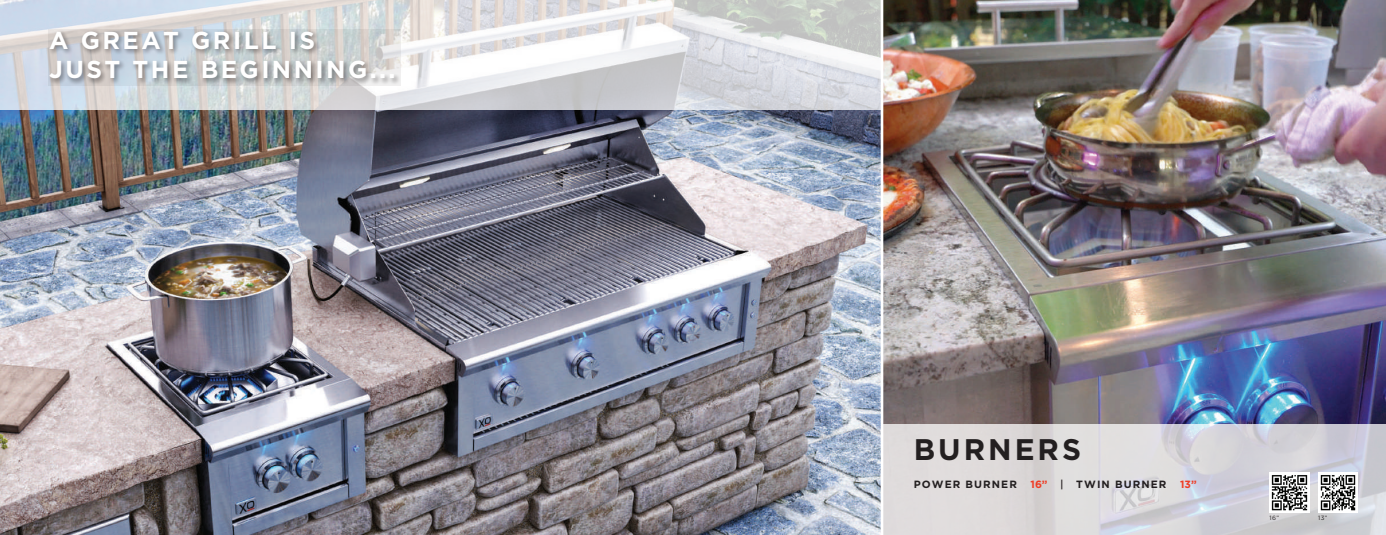
<style>
.page{position:relative;width:1386px;height:535px;background:#fff}
.page>*{position:absolute;margin:0;border:0;box-sizing:border-box;transform-origin:0 0}
.t1{font:700 29.75px "Gotham";letter-spacing:.1em;color:#231f20}
.t2{font:700 24.5px/29.8px "Gotham";letter-spacing:.1em;color:#fff}
.t3{font:700 10.5px "Gotham";letter-spacing:.1em;color:#231f20}
.t4{font:700 10.5px "Gotham";color:#ef3c24}
.t5{font:6.12px "Gotham";color:#231f20}
.s1{color:#ef3c24}
.s2{font-weight:500}
</style>
<div class="page">
<img style="left:0;top:0;width:1386px;height:535px">
<svg style="left:0;top:0;width:881px;height:110px"></svg>
<svg style="left:48px;top:29px;width:353px;height:57px;background:#bbbec0"></svg>
<svg style="left:883px;top:424px;width:503px;height:111px;background:#d8d6da"></svg>
<hr style="left:881px;top:0;width:2px;height:535px;background:#fff">
<img style="left:1318px;top:472px;width:40px;height:40px">
<img style="left:1270px;top:472px;width:39px;height:40px">
<p class="t2" style="left:49px;top:25px;width:348px">A GREAT GRILL IS<br>JUST THE BEGINNING...</p>
<p class="t1" style="left:914px;top:429px;width:169px">BURNERS</p>
<p class="t3" style="left:914px;top:477px;width:105px">POWER BURNER</p>
<p class="t3" style="left:1031px;top:477px;width:137px"><span class="s1">16”</span> <span class="s2">|</span> TWIN BURNER</p>
<p class="t4" style="left:1180px;top:477px;width:18px">13”</p>
<p class="t5" style="left:1270px;top:514px;width:11px">16”</p>
<p class="t5" style="left:1318px;top:514px;width:11px">13”</p>
</div>
